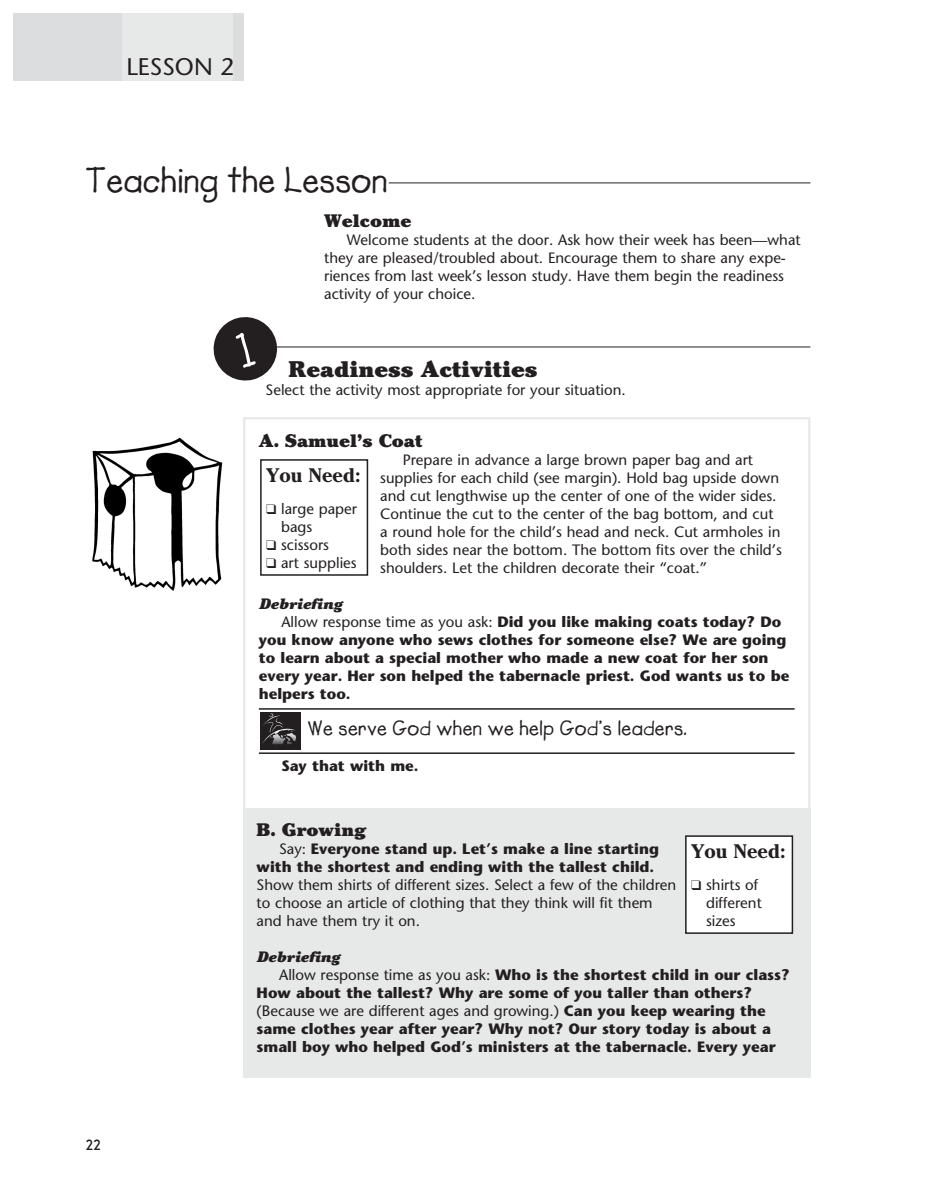
<style>
.page{position:relative;width:932px;height:1202px;background:#fff}
.page>*{position:absolute;margin:0;border:0;box-sizing:border-box;transform-origin:0 0}
.t1{font:36px "Lemonade ICG Bold";color:#231f20}
.t2{font:24px "Stone Sans";color:#231f20}
.Readiness{font:900 22.5px "Cheltenham";color:#231f20}
.Power_Point{font:21px "Lemonade ICG Bold";letter-spacing:.015em;color:#231f20}
.Untitled{font:700 19.5px "Cheltenham";color:#231f20}
.Activities_Subhead{font:900 18px "Cheltenham";color:#231f20}
.Untitled-2{font:15px/18px "Stone Sans";color:#231f20}
.t3{font:700 15px/18px "Stone Sans";color:#231f20}
.Breaker{font:italic 900 15px "Cheltenham";color:#231f20}
.t4{font:700 15px "New Garden";color:#231f20}
.s1{font-weight:400}
.s2{font-weight:700}
</style>
<div class="page">
<div style="left:14px;top:14px;width:108px;height:67px;background:#dcddde"></div>
<div style="left:122px;top:14px;width:111px;height:67px;background:#e7e8e8"></div>
<div style="left:233px;top:14px;width:10px;height:67px;background:#dcddde"></div>
<hr style="left:388px;top:182px;width:422px;height:1px;background:#231f20">
<hr style="left:259px;top:708px;width:535px;height:1px;background:#231f20">
<hr style="left:259px;top:752px;width:535px;height:2px;background:#231f20">
<div style="left:260px;top:712px;width:40px;height:37px;background:#231f20"></div>
<svg style="left:262px;top:713px;width:34px;height:31px"></svg>
<div style="left:243px;top:808px;width:567px;height:269px;background:#e7e8e8"></div>
<hr style="left:216px;top:346px;width:594px;height:1px;background:#231f20">
<div style="left:260px;top:459px;width:108px;height:116px;border:2px solid #231f20"></div>
<div style="left:685px;top:836px;width:107px;height:97px;background:#fff"></div>
<div style="left:685px;top:835px;width:108px;height:99px;border:2px solid #231f20"></div>
<img style="left:92px;top:437px;width:131px;height:154px">
<svg style="left:213px;top:317px;width:67px;height:64px"></svg>
<p class="t2" style="left:126px;top:52px;width:109px">LESSON 2</p>
<p class="t1" style="left:86px;top:159px;width:303px">Teaching the Lesson</p>
<p class="Activities_Subhead" style="left:324px;top:210px;width:89px">Welcome</p>
<p class="Untitled-2" style="left:324px;top:231px;width:478px;text-indent:22px">Welcome students at the door. Ask how their week has been—what they are pleased/troubled about. Encourage them to share any expe&shy;riences from last week’s lesson study. Have them begin the readiness activity of your choice.</p>
<p class="Readiness" style="left:288px;top:356px;width:251px">Readiness Activities</p>
<p class="Untitled-2" style="left:266px;top:381px;width:362px">Select the activity most appropriate for your situation.</p>
<p class="Activities_Subhead" style="left:259px;top:430px;width:165px">A. Samuel’s Coat</p>
<p class="Untitled-2" style="left:380px;top:451px;width:403px;text-indent:22px">Prepare in advance a large brown paper bag and art supplies for each child (see margin). Hold bag upside down and cut lengthwise up the center of one of the wider sides.<br>Continue the cut to the center of the bag bottom, and cut a round hole for the child’s head and neck. Cut armholes in both sides near the bottom. The bottom fits over the child’s shoulders. Let the children decorate their “coat.”</p>
<p class="Breaker" style="left:259px;top:595px;width:85px">Debriefing</p>
<p class="t3" style="left:259px;top:613px;width:532px;text-indent:22px"><span class="s1">Allow response time as you ask:</span> Did you like making coats today? Do you know anyone who sews clothes for someone else? We are going to learn about a special mother who made a new coat for her son every year. Her son helped the tabernacle priest. God wants us to be helpers too.</p>
<p class="Power_Point" style="left:307px;top:716px;width:381px">We serve God when we help God’s leaders.</p>
<p class="t3" style="left:281px;top:757px;width:139px">Say that with me.</p>
<p class="Untitled" style="left:266px;top:464px;width:96px">You Need:</p>
<p class="Untitled-2" style="left:281px;top:499px;width:77px;text-indent:-15px">❑ large paper bags</p>
<p class="Untitled-2" style="left:266px;top:535px;width:64px">❑ scissors</p>
<p class="Untitled-2" style="left:266px;top:553px;width:92px">❑ art supplies</p>
<p class="t4" style="left:86px;top:1136px;width:17px">22</p>
<p class="Activities_Subhead" style="left:256px;top:818px;width:111px">B. Growing</p>
<p class="Untitled-2" style="left:256px;top:839px;width:421px;text-indent:22px">Say: <span class="s2">Everyone stand up. Let’s make a line starting with the shortest and ending with the tallest child.<br></span>Show them shirts of different sizes. Select a few of the children to choose an article of clothing that they think will fit them and have them try it on.</p>
<p class="Breaker" style="left:256px;top:947px;width:85px">Debriefing</p>
<p class="t3" style="left:256px;top:965px;width:534px;text-indent:22px"><span class="s1">Allow response time as you ask:</span> Who is the shortest child in our class?<br>How about the tallest? Why are some of you taller than others? <span class="s1">(Because we are different ages and growing.)</span> Can you keep wearing the same clothes year after year? Why not? Our story today is about a small boy who helped God’s ministers at the tabernacle. Every year</p>
<p class="Untitled" style="left:691px;top:840px;width:96px">You Need:</p>
<p class="Untitled-2" style="left:706px;top:875px;width:57px;text-indent:-15px">❑ shirts of different sizes</p>
</div>
